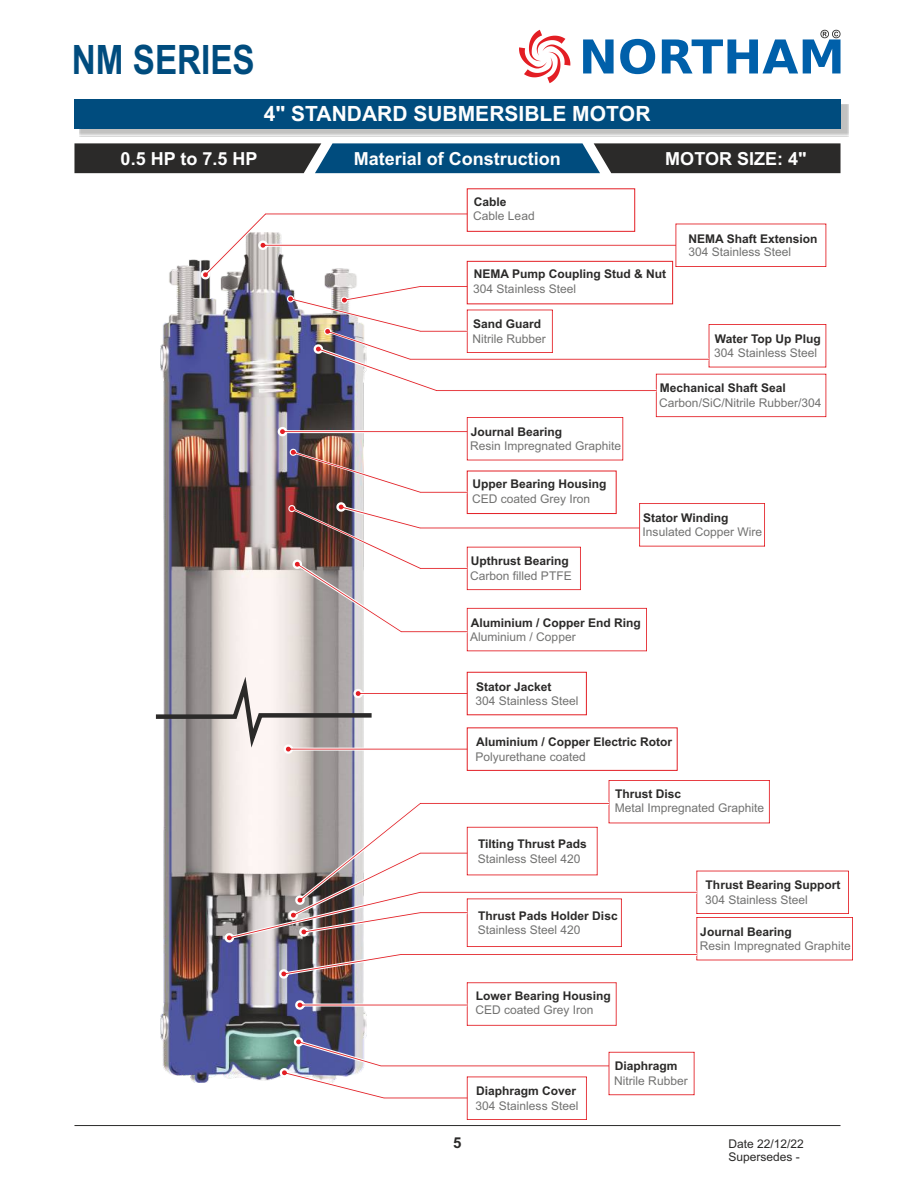
<style>
.page{position:relative;width:915px;height:1191px;background:#fff}
.page>*{position:absolute;margin:0;border:0;box-sizing:border-box;transform-origin:0 0}
.t1{font:700 40.5px "Arial Narrow";color:#004c7e}
.t2{font:700 21px "Arial";color:#fefefe}
.t3{font:700 18px "Arial";color:#fefefe}
.t4{font:700 15px "Arial";color:#2b2a29}
.t5{font:12px "Arial";color:#727271}
.t6{font:700 12px "Arial";color:#2b2a29}
.t7{font:12px/13.4px "Arial";color:#2b2a29}
</style>
<div class="page">
<hr style="left:74px;top:1125px;width:766px;height:1px;background:#2b2a29">
<div style="left:79px;top:104px;width:769px;height:32px;background:#2b2a29;opacity:.29"></div>
<div style="left:74px;top:99px;width:766px;height:29px;background:#004c7e"></div>
<svg style="left:74px;top:143px;width:766px;height:30px;background:#253e4f"></svg>
<img style="left:161px;top:259px;width:205px;height:823px">
<svg style="left:201px;top:212px;width:625px;height:67px"></svg>
<div style="left:466px;top:261px;width:206px;height:43px;border:1px solid #e31e24"></div>
<svg style="left:277px;top:285px;width:549px;height:208px"></svg>
<div style="left:466px;top:727px;width:211px;height:44px;border:1px solid #e31e24"></div>
<div style="left:466px;top:672px;width:120px;height:43px;border:1px solid #e31e24"></div>
<svg style="left:155px;top:667px;width:312px;height:90px"></svg>
<svg style="left:288px;top:502px;width:476px;height:149px"></svg>
<svg style="left:279px;top:1037px;width:415px;height:82px"></svg>
<svg style="left:519px;top:30px;width:51px;height:53px"></svg>
<svg style="left:583px;top:30px;width:257px;height:44px"></svg>
<svg style="left:224px;top:780px;width:628px;height:245px"></svg>
<h1 class="t1" style="left:72px;top:29px;width:184px">NM SERIES</h1>
<h2 class="t2" style="left:263px;top:106px;width:388px">4" STANDARD SUBMERSIBLE MOTOR</h2>
<h3 class="t3" style="left:121px;top:152px;width:138px">0.5 HP to 7.5 HP</h3>
<h3 class="t3" style="left:665px;top:152px;width:143px">MOTOR SIZE: 4"</h3>
<h3 class="t3" style="left:353px;top:152px;width:209px">Material of Construction</h3>
<p class="t6" style="left:473px;top:197px;width:34px">Cable</p>
<p class="t5" style="left:473px;top:212px;width:63px">Cable Lead</p>
<p class="t6" style="left:473px;top:270px;width:194px">NEMA Pump Coupling Stud &amp; Nut</p>
<p class="t5" style="left:473px;top:284px;width:104px">304 Stainless Steel</p>
<p class="t6" style="left:688px;top:234px;width:130px">NEMA Shaft Extension</p>
<p class="t5" style="left:688px;top:247px;width:104px">304 Stainless Steel</p>
<p class="t6" style="left:473px;top:319px;width:70px">Sand Guard</p>
<p class="t5" style="left:472px;top:334px;width:75px">Nitrile Rubber</p>
<p class="t6" style="left:470px;top:427px;width:93px">Journal Bearing</p>
<p class="t5" style="left:470px;top:441px;width:152px">Resin Impregnated Graphite</p>
<p class="t6" style="left:472px;top:479px;width:135px">Upper Bearing Housing</p>
<p class="t5" style="left:472px;top:494px;width:120px">CED coated Grey Iron</p>
<p class="t6" style="left:470px;top:556px;width:100px">Upthrust Bearing</p>
<p class="t5" style="left:470px;top:571px;width:103px">Carbon filled PTFE</p>
<p class="t6" style="left:714px;top:334px;width:108px">Water Top Up Plug</p>
<p class="t5" style="left:714px;top:348px;width:104px">304 Stainless Steel</p>
<p class="t6" style="left:659px;top:384px;width:128px">Mechanical Shaft Seal</p>
<p class="t5" style="left:659px;top:398px;width:164px">Carbon/SiC/Nitrile Rubber/304</p>
<p class="t6" style="left:643px;top:513px;width:87px">Stator Winding</p>
<p class="t5" style="left:642px;top:527px;width:121px">Insulated Copper Wire</p>
<p class="t6" style="left:470px;top:618px;width:172px">Aluminium / Copper End Ring</p>
<p class="t5" style="left:470px;top:632px;width:107px">Aluminium / Copper</p>
<p class="t6" style="left:476px;top:682px;width:77px">Stator Jacket</p>
<p class="t5" style="left:475px;top:696px;width:104px">304 Stainless Steel</p>
<p class="t6" style="left:476px;top:737px;width:198px">Aluminium / Copper Electric Rotor</p>
<p class="t5" style="left:475px;top:752px;width:112px">Polyurethane coated</p>
<p class="t6" style="left:478px;top:839px;width:110px">Tilting Thrust Pads</p>
<p class="t5" style="left:477px;top:853px;width:104px">Stainless Steel 420</p>
<p class="t6" style="left:615px;top:789px;width:68px">Thrust Disc</p>
<p class="t5" style="left:614px;top:803px;width:151px">Metal Impregnated Graphite</p>
<p class="t6" style="left:705px;top:880px;width:136px">Thrust Bearing Support</p>
<p class="t5" style="left:705px;top:895px;width:104px">304 Stainless Steel</p>
<p class="t6" style="left:478px;top:911px;width:141px">Thrust Pads Holder Disc</p>
<p class="t5" style="left:477px;top:925px;width:104px">Stainless Steel 420</p>
<p class="t6" style="left:476px;top:991px;width:136px">Lower Bearing Housing</p>
<p class="t5" style="left:475px;top:1005px;width:120px">CED coated Grey Iron</p>
<p class="t6" style="left:700px;top:927px;width:93px">Journal Bearing</p>
<p class="t5" style="left:699px;top:941px;width:152px">Resin Impregnated Graphite</p>
<p class="t6" style="left:476px;top:1086px;width:102px">Diaphragm Cover</p>
<p class="t5" style="left:475px;top:1101px;width:104px">304 Stainless Steel</p>
<p class="t6" style="left:614px;top:1061px;width:64px">Diaphragm</p>
<p class="t5" style="left:614px;top:1076px;width:75px">Nitrile Rubber</p>
<p class="t4" style="left:453px;top:1136px;width:10px">5</p>
<p class="t7" style="left:728px;top:1137px;width:77px">Date 22/12/22<br>Supersedes -</p>
</div>
